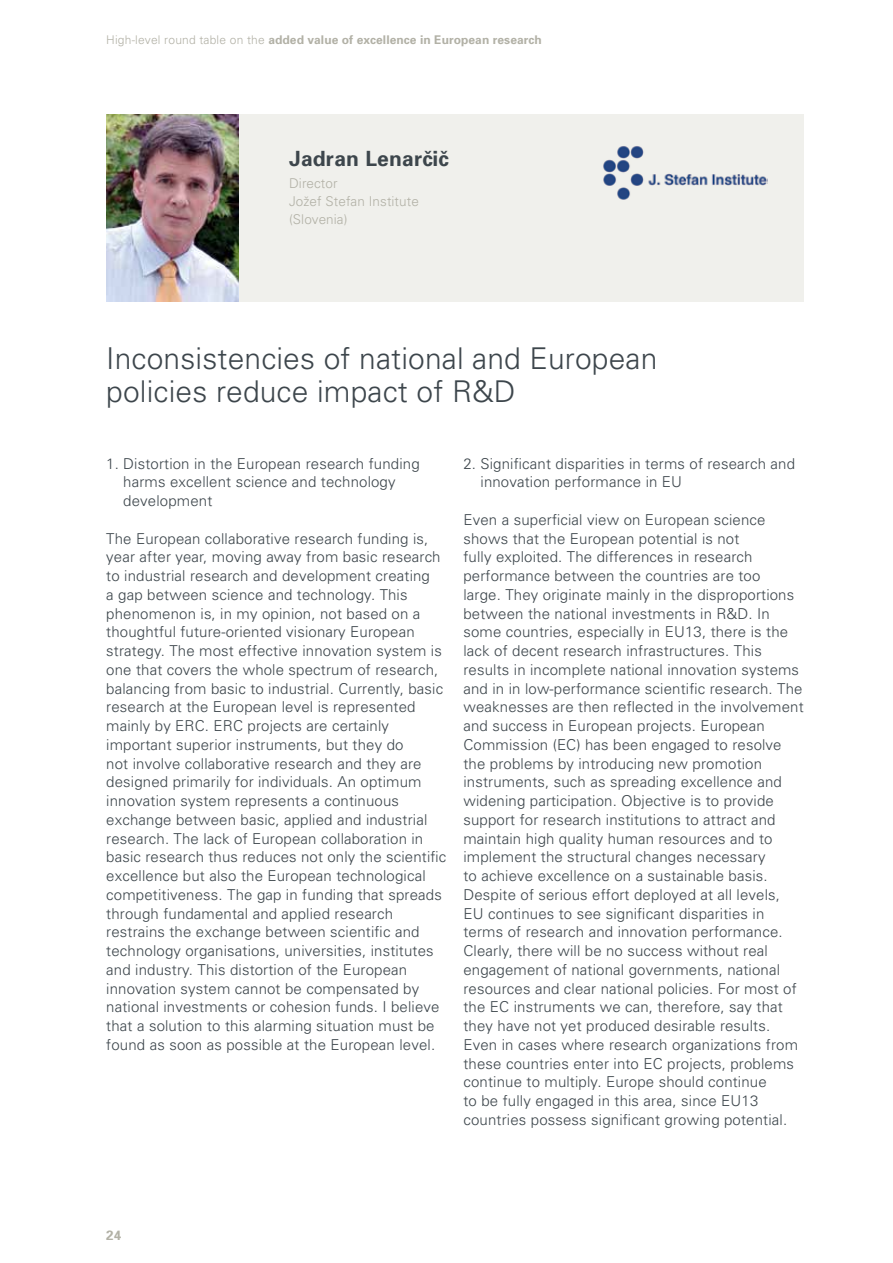
<style>
.page{position:relative;width:893px;height:1263px;background:#fff}
.page>*{position:absolute;margin:0;border:0;box-sizing:border-box;transform-origin:0 0}
.t1{font:300 30px/33px "Univers";letter-spacing:.005em;color:#3d464c}
.t2{font:700 21px "Univers";letter-spacing:.01em;color:#3d464c}
.t3{font:300 15px/18.8px "Univers";letter-spacing:.01em;color:#3d464c}
.t4{font:300 13.5px/18px "Univers";letter-spacing:.005em;color:#b2b1a6}
.t5{font:700 13.5px "Univers";color:#b2b1a6}
.t6{font:700 12px "Univers";letter-spacing:.005em;color:#b2b1a6}
.s1{font-weight:300}
</style>
<div class="page">
<div style="left:238px;top:115px;width:566px;height:187px;background:#f0f0ec"></div>
<img style="left:106px;top:115px;width:132px;height:187px">
<img style="left:603px;top:146px;width:165px;height:54px">
<p class="t6" style="left:106px;top:32px;width:437px"><span class="s1">High-level round table on the</span> added value of excellence in European research</p>
<h2 class="t2" style="left:289px;top:145px;width:161px">Jadran Lenarcˇicˇ</h2>
<p class="t4" style="left:289px;top:174px;width:131px">Director<br>Jožef Stefan Institute (Slovenia)</p>
<h1 class="t1" style="left:106px;top:341px;width:553px">Inconsistencies of national and European policies reduce impact of R&amp;D</h1>
<p class="t3" style="left:123px;top:453px;width:298px;text-indent:-17px">1. Distortion in the European research funding harms excellent science and technology development</p>
<p class="t3" style="left:106px;top:528px;width:342px">The European collaborative research funding is, year after year, moving away from basic research to industrial research and development creating<br>a gap between science and technology. This phenomenon is, in my opinion, not based on a thoughtful future-oriented visionary European strategy. The most effective innovation system is one that covers the whole spectrum of research, balancing from basic to industrial. Currently, basic research at the European level is represented mainly by ERC. ERC projects are certainly important superior instruments, but they do<br>not involve collaborative research and they are designed primarily for individuals. An optimum innovation system represents a continuous exchange between basic, applied and industrial research. The lack of European collaboration in basic research thus reduces not only the scientific excellence but also the European technological competitiveness. The gap in funding that spreads through fundamental and applied research restrains the exchange between scientific and technology organisations, universities, institutes and industry. This distortion of the European innovation system cannot be compensated by national investments or cohesion funds. I believe that a solution to this alarming situation must be found as soon as possible at the European level.</p>
<p class="t3" style="left:480px;top:453px;width:316px;text-indent:-17px">2. Significant disparities in terms of research and innovation performance in EU</p>
<p class="t3" style="left:463px;top:510px;width:342px">Even a superficial view on European science shows that the European potential is not<br>fully exploited. The differences in research performance between the countries are too<br>large. They originate mainly in the disproportions between the national investments in R&amp;D. In some countries, especially in EU13, there is the lack of decent research infrastructures. This results in incomplete national innovation systems and in in low-performance scientific research. The weaknesses are then reflected in the involvement and success in European projects. European Commission (EC) has been engaged to resolve the problems by introducing new promotion instruments, such as spreading excellence and widening participation. Objective is to provide support for research institutions to attract and maintain high quality human resources and to implement the structural changes necessary<br>to achieve excellence on a sustainable basis.<br>Despite of serious effort deployed at all levels, EU continues to see significant disparities in terms of research and innovation performance.<br>Clearly, there will be no success without real engagement of national governments, national resources and clear national policies. For most of the EC instruments we can, therefore, say that they have not yet produced desirable results.<br>Even in cases where research organizations from these countries enter into EC projects, problems continue to multiply. Europe should continue<br>to be fully engaged in this area, since EU13 countries possess significant growing potential.</p>
<p class="t5" style="left:106px;top:1226px;width:17px">24</p>
</div>
